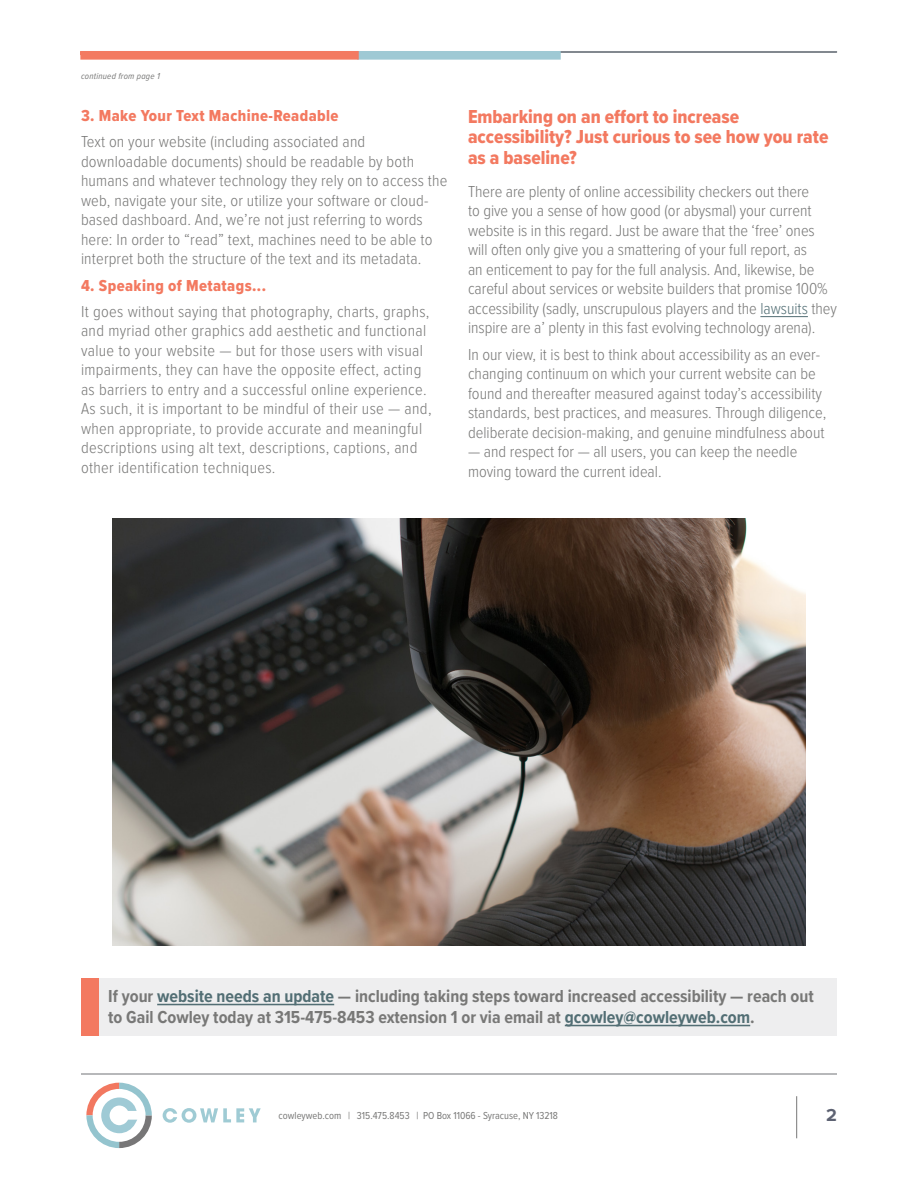
<style>
.page{position:relative;width:918px;height:1188px;background:#fff}
.page>*{position:absolute;margin:0;border:0;box-sizing:border-box;transform-origin:0 0}
.H2_-_Subhead{font:19.5px/20.2px "Proxima Nova Cond Extrabld";color:#f37960}
.H3_-_Sub-subhead{font:700 18px/21px "Proxima Nova Cond";color:#787877}
.t1{font:700 18px "Proxima Nova";color:#5d6272}
.H3_-_Sub-subhead-2{font:300 16.5px/19.5px "Proxima Nova Cond";color:#787877}
.H3_-_Sub-subhead-3{font:300 16.5px/19.5px "Proxima Nova Cond";letter-spacing:.02em;color:#787877}
.H3_-_Sub-subhead-4{font:16.5px "Proxima Nova Cond Extrabld";letter-spacing:.025em;color:#f37960}
.t2{font:10.5px "Proxima Nova Cond";color:#787877}
.t3{font:italic 9px "Proxima Nova Cond";letter-spacing:.025em;color:#787877}
.s1{color:#526e74}
</style>
<div class="page">
<svg style="left:86px;top:1083px;width:66px;height:65px"></svg>
<svg style="left:163px;top:1108px;width:98px;height:15px"></svg>
<hr style="left:796px;top:1096px;width:1px;height:42px;background:#787877">
<hr style="left:81px;top:1073px;width:756px;height:2px;background:#808385">
<div style="left:559px;top:51px;width:278px;height:2px;border:2px solid #82888f"></div>
<div style="left:358px;top:52px;width:202px;height:7px;background:#9fc9d4"></div>
<div style="left:357px;top:51px;width:204px;height:9px;border:2px solid #9fc9d4"></div>
<div style="left:81px;top:52px;width:277px;height:7px;background:#f37a61"></div>
<div style="left:80px;top:51px;width:279px;height:9px;border:2px solid #f37a61"></div>
<div style="left:81px;top:978px;width:756px;height:58px;background:#eeeeef"></div>
<hr style="left:157px;top:1004px;width:177px;height:1px;background:#526e74">
<hr style="left:565px;top:1025px;width:185px;height:1px;background:#526e74">
<hr style="left:760px;top:316px;width:48px;height:1px;background:#526e74">
<div style="left:81px;top:978px;width:17px;height:58px;background:#f37960"></div>
<img style="left:112px;top:519px;width:694px;height:426px">
<p class="t3" style="left:81px;top:69px;width:80px">continued from page 1</p>
<p class="H3_-_Sub-subhead-4" style="left:81px;top:103px;width:259px">3. Make Your Text Machine-Readable</p>
<p class="H3_-_Sub-subhead-2" style="left:81px;top:131px;width:368px">Text on your website (including associated and downloadable documents) should be readable by both humans and whatever technology they rely on to access the web, navigate your site, or utilize your software or cloud&shy;based dashboard. And, we’re not just referring to words here: In order to “read” text, machines need to be able to interpret both the structure of the text and its metadata.</p>
<p class="H3_-_Sub-subhead-4" style="left:81px;top:273px;width:187px">4. Speaking of Metatags...</p>
<p class="H3_-_Sub-subhead-3" style="left:81px;top:301px;width:352px">It goes without saying that photography, charts, graphs, and myriad other graphics add aesthetic and functional value to your website — but for those users with visual impairments, they can have the opposite effect, acting as barriers to entry and a successful online experience.<br>As such, it is important to be mindful of their use — and, when appropriate, to provide accurate and meaningful descriptions using alt text, descriptions, captions, and other identification techniques.</p>
<p class="H2_-_Subhead" style="left:468px;top:107px;width:362px">Embarking on an effort to increase accessibility? Just curious to see how you rate as a baseline?</p>
<p class="H3_-_Sub-subhead-2" style="left:468px;top:181px;width:371px">There are plenty of online accessibility checkers out there<br>to give you a sense of how good (or abysmal) your current website is in this regard. Just be aware that the ‘free’ ones will often only give you a smattering of your full report, as<br>an enticement to pay for the full analysis. And, likewise, be careful about services or website builders that promise 100% accessibility (sadly, unscrupulous players and the <span class="s1">lawsuits</span> they inspire are a’ plenty in this fast evolving technology arena).</p>
<p class="H3_-_Sub-subhead-2" style="left:468px;top:344px;width:360px">In our view, it is best to think about accessibility as an ever&shy;changing continuum on which your current website can be found and thereafter measured against today’s accessibility standards, best practices, and measures. Through diligence, deliberate decision-making, and genuine mindfulness about</p>
<p class="H3_-_Sub-subhead-2" style="left:468px;top:441px;width:331px">— and respect for — all users, you can keep the needle moving toward the current ideal.</p>
<p class="H3_-_Sub-subhead" style="left:108px;top:985px;width:707px">If your <span class="s1">website needs an update</span> — including taking steps toward increased accessibility — reach out to Gail Cowley today at 315-475-8453 extension 1 or via email at <span class="s1">gcowley@cowleyweb.com</span>.</p>
<p class="t2" style="left:279px;top:1107px;width:281px">cowleyweb.com | 315.475.8453 | PO Box 11066 - Syracuse, NY 13218</p>
<p class="t1" style="left:826px;top:1102px;width:12px">2</p>
</div>
